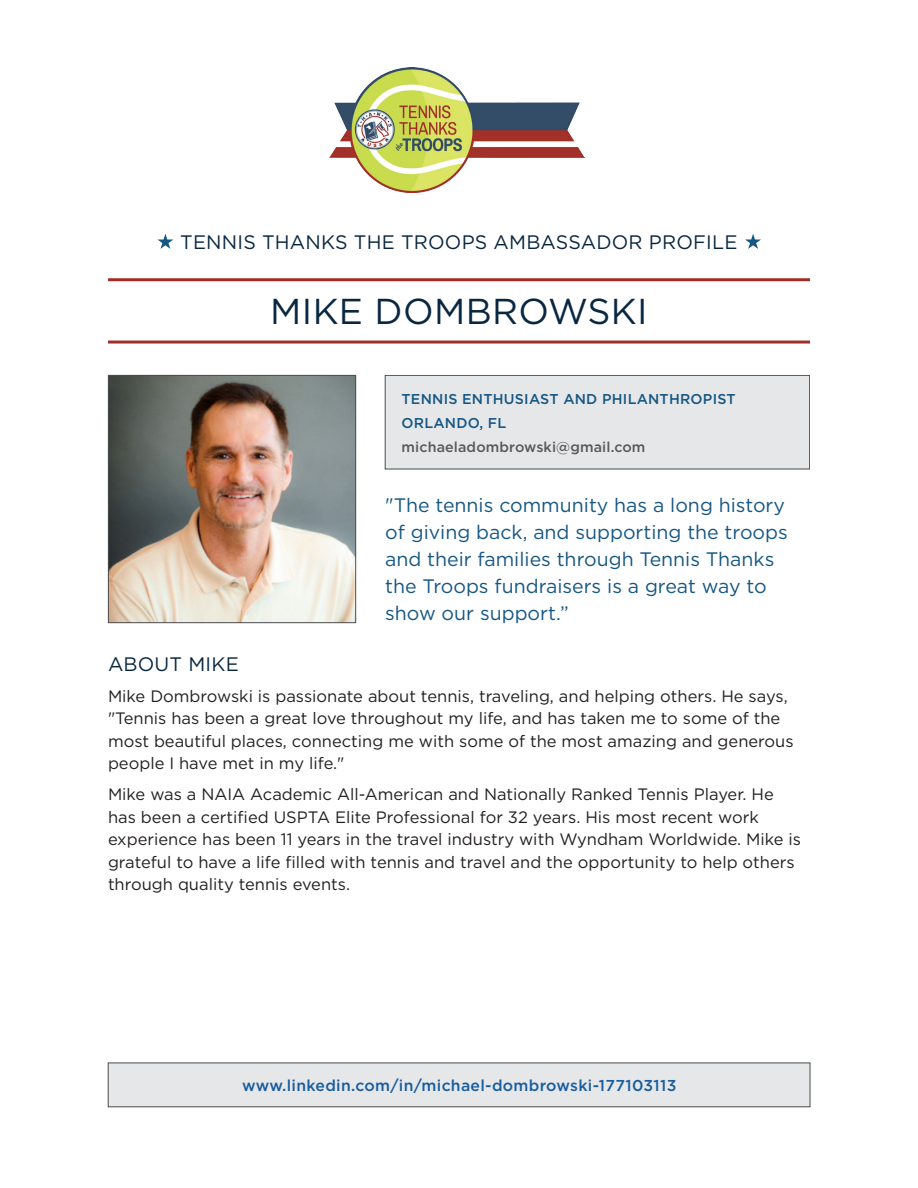
<style>
.page{position:relative;width:918px;height:1188px;background:#fff}
.page>*{position:absolute;margin:0;border:0;box-sizing:border-box;transform-origin:0 0}
.Headline_Large{font:36px "Gotham";letter-spacing:.01em;color:#092740}
.Callout{font:19.5px/27px "Gotham";color:#165784}
.Headline_Large-2{font:19.5px "Gotham";letter-spacing:.01em;color:#092740}
.t1{font:16.5px/22.5px "Gotham";color:#231f20}
.Inset_text{font:500 15.75px "Gotham";letter-spacing:.02em;color:#175d9e}
.Inset_text-2{font:500 14.25px "Gotham";letter-spacing:.015em;color:#165784}
.Inset_text-3{font:500 14.25px "Gotham";letter-spacing:.01em;color:#57585a}
</style>
<div class="page">
<div style="left:108px;top:1063px;width:702px;height:44px;background:#e6e7e9;border:1px solid #4b4c4d"></div>
<img style="left:330px;top:68px;width:255px;height:125px">
<div style="left:385px;top:375px;width:425px;height:94px;background:#e6e7e9;border:1px solid #4b4c4d"></div>
<img style="left:110px;top:377px;width:244px;height:244px">
<div style="left:108px;top:375px;width:248px;height:248px;border:1px solid #4b4c4d"></div>
<hr style="left:108px;top:278px;width:702px;height:3px;background:#a02f29">
<hr style="left:108px;top:341px;width:702px;height:3px;background:#a02f29">
<svg style="left:157px;top:234px;width:16px;height:15px"></svg>
<svg style="left:745px;top:234px;width:16px;height:15px"></svg>
<p class="Headline_Large-2" style="left:180px;top:230px;width:559px">TENNIS THANKS THE TROOPS AMBASSADOR PROFILE</p>
<p class="Headline_Large" style="left:270px;top:289px;width:379px">MIKE DOMBROWSKI</p>
<p class="Inset_text-2" style="left:402px;top:389px;width:336px">TENNIS ENTHUSIAST AND PHILANTHROPIST</p>
<p class="Inset_text-2" style="left:402px;top:413px;width:106px">ORLANDO, FL</p>
<p class="Inset_text-3" style="left:402px;top:437px;width:246px">michaeladombrowski@gmail.com</p>
<p class="Callout" style="left:385px;top:491px;width:404px">"The tennis community has a long history of giving back, and supporting the troops and their families through Tennis Thanks the Troops fundraisers is a great way to show our support.”</p>
<p class="Headline_Large-2" style="left:108px;top:651px;width:132px">ABOUT MIKE</p>
<p class="t1" style="left:108px;top:684px;width:687px">Mike Dombrowski is passionate about tennis, traveling, and helping others. He says, "Tennis has been a great love throughout my life, and has taken me to some of the most beautiful places, connecting me with some of the most amazing and generous people I have met in my life."</p>
<p class="t1" style="left:108px;top:783px;width:695px">Mike was a NAIA Academic All-American and Nationally Ranked Tennis Player. He has been a certified USPTA Elite Professional for 32 years. His most recent work experience has been 11 years in the travel industry with Wyndham Worldwide. Mike is grateful to have a life filled with tennis and travel and the opportunity to help others through quality tennis events.</p>
<p class="Inset_text" style="left:242px;top:1075px;width:436px">www.linkedin.com/in/michael-dombrowski-177103113</p>
</div>
